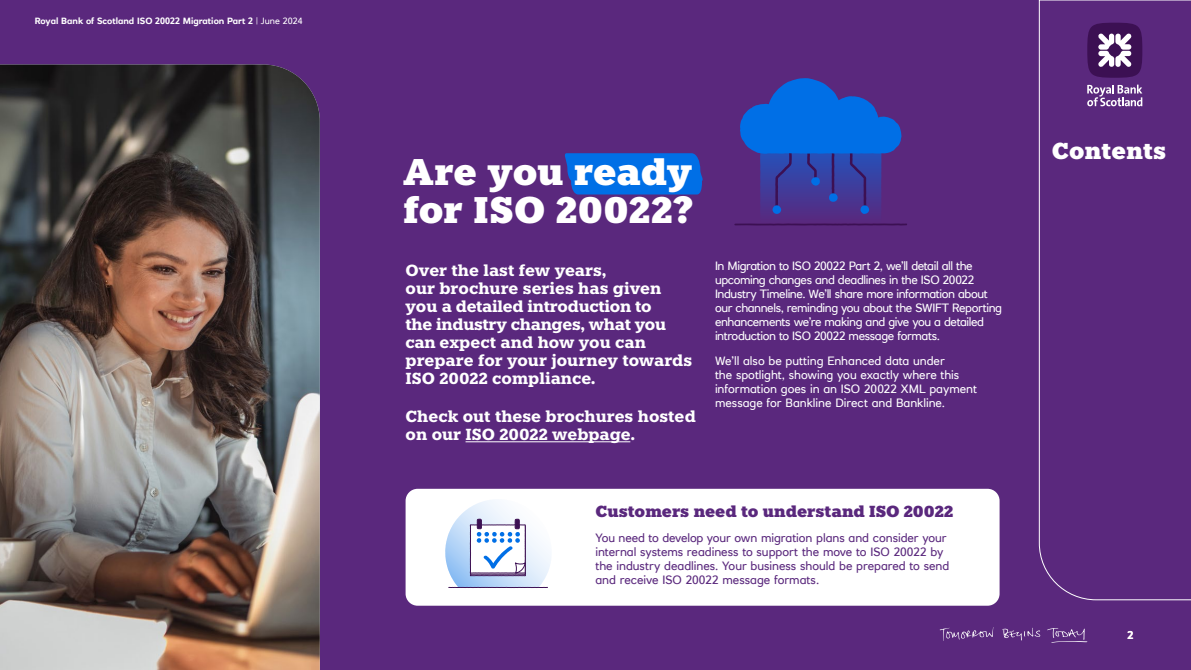
<style>
.page{position:relative;width:1191px;height:670px;background:#5a287d}
.page>*{position:absolute;margin:0;border:0;box-sizing:border-box;transform-origin:0 0}
.t1{font:900 37px/38px "Knile";color:#fff}
.t2{font:900 23px "Knile";letter-spacing:.01em;color:#fff}
.t3{font:700 16px/18px "Knile";color:#fff}
.t4{font:900 16px "Knile";letter-spacing:-.005em;color:#5a287d}
.t5{font:12px/14px "RN House Sans";letter-spacing:-.03em;color:#fff}
.t6{font:12px/14px "RN House Sans";letter-spacing:-.005em;color:#5a287d}
.t7{font:12px/14px "RN House Sans";letter-spacing:-.005em;color:#fff}
.t8{font:700 11px "RN House Sans";color:#ffeae6}
.t9{font:700 9px "RN House Sans";color:#fff}
.s1{font-weight:400}
</style>
<div class="page">
<div style="left:405px;top:489px;width:594px;height:116px;background:#fff;border-radius:12px"></div>
<svg style="left:565px;top:153px;width:138px;height:41px;background:#046be0"></svg>
<hr style="left:465px;top:441px;width:165px;height:1px;background:#fff">
<svg style="left:734px;top:78px;width:173px;height:148px"></svg>
<img style="left:0;top:64px;width:320px;height:606px">
<svg style="left:448px;top:586px;width:100px;height:2px"></svg>
<svg style="left:445px;top:500px;width:82px;height:77px"></svg>
<svg style="left:1038px;top:0;width:153px;height:600px"></svg>
<div style="left:1087px;top:23px;width:55px;height:55px;background:#3c1053;border-radius:50%"></div>
<svg style="left:1098px;top:33px;width:33px;height:34px"></svg>
<svg style="left:1087px;top:85px;width:55px;height:21px"></svg>
<svg style="left:1047px;top:628px;width:41px;height:15px"></svg>
<svg style="left:939px;top:627px;width:54px;height:14px"></svg>
<svg style="left:1002px;top:627px;width:39px;height:13px"></svg>
<p class="t9" style="left:35px;top:16px;width:269px">Royal Bank of Scotland ISO 20022 Migration Part 2 <span class="s1">| June 2024</span></p>
<h1 class="t1" style="left:403px;top:153px;width:291px">Are you ready for ISO 20022?</h1>
<h3 class="t3" style="left:405px;top:262px;width:288px">Over the last few years,<br>our brochure series has given you a detailed introduction to<br>the industry changes, what you can expect and how you can prepare for your journey towards<br>ISO 20022 compliance.</h3>
<h3 class="t3" style="left:405px;top:407px;width:292px">Check out these brochures hosted on our ISO 20022 webpage.</h3>
<p class="t5" style="left:715px;top:259px;width:289px">In Migration to ISO 20022 Part 2, we’ll detail all the upcoming changes and deadlines in the ISO 20022<br>Industry Timeline. We’ll share more information about our channels, reminding you about the SWIFT Reporting enhancements we’re making and give you a detailed introduction to ISO 20022 message formats.</p>
<p class="t7" style="left:715px;top:354px;width:263px">We’ll also be putting Enhanced data under<br>the spotlight, showing you exactly where this information goes in an ISO 20022 XML payment message for Bankline Direct and Bankline.</p>
<h3 class="t4" style="left:595px;top:501px;width:359px">Customers need to understand ISO 20022</h3>
<p class="t6" style="left:595px;top:531px;width:355px">You need to develop your own migration plans and consider your internal systems readiness to support the move to ISO 20022 by the industry deadlines. Your business should be prepared to send and receive ISO 20022 message formats.</p>
<h2 class="t2" style="left:1051px;top:136px;width:116px">Contents</h2>
<p class="t8" style="left:1127px;top:628px;width:8px">2</p>
</div>
